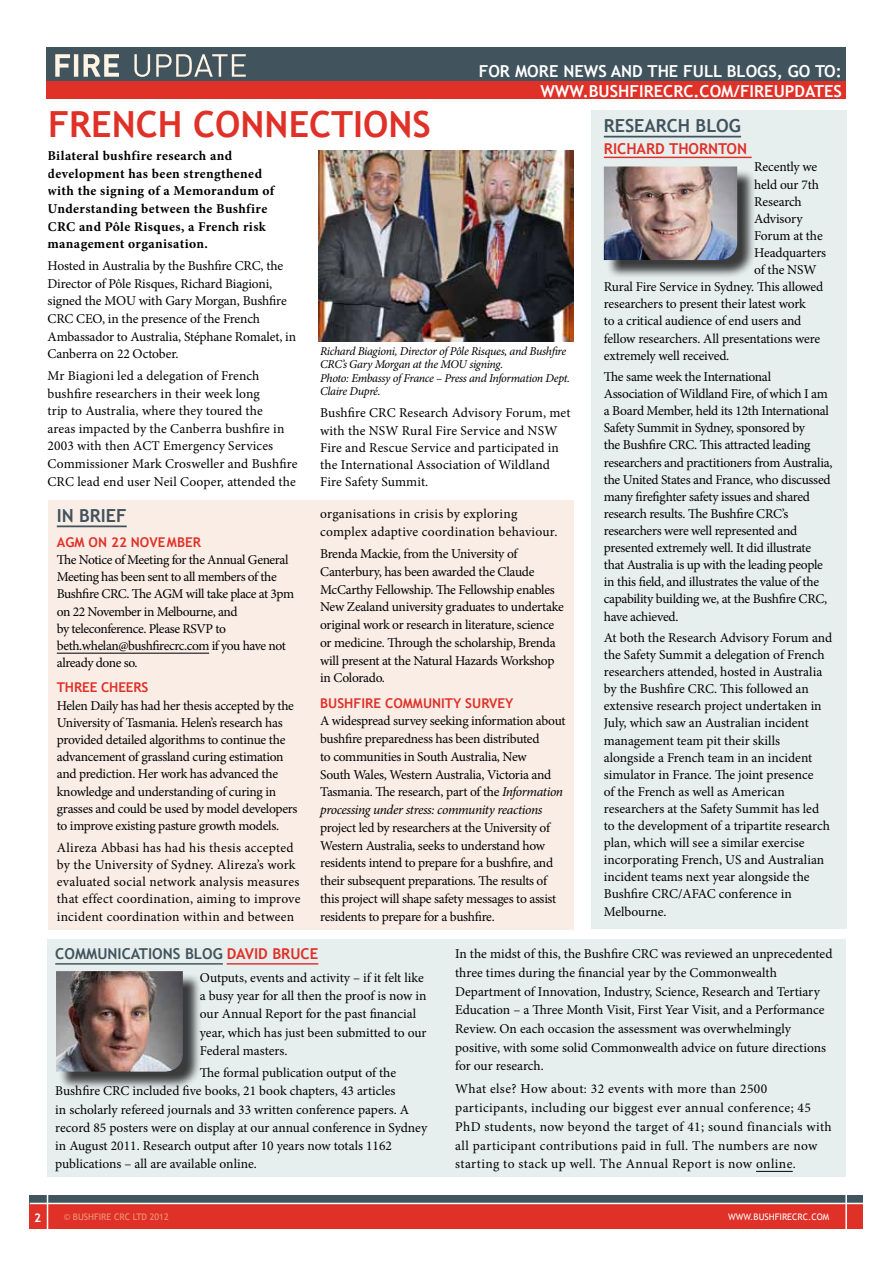
<style>
.page{position:relative;width:893px;height:1263px;background:#fff}
.page>*{position:absolute;margin:0;border:0;box-sizing:border-box;transform-origin:0 0}
.t1{font:700 36px "Trebuchet MS";color:#e03128}
.t2{font:700 18px "Trebuchet MS";color:#41535d}
.t3{font:700 16.5px/19.8px "Trebuchet MS";color:#fff;text-align:right}
.t4{font:700 15px "Trebuchet MS";color:#41535d}
.t5{font:700 15px "Trebuchet MS";color:#e03128}
.t6{font:13.5px/17.1px "Minion Pro";letter-spacing:-.01em;color:#000}
.t7{font:13.5px/17.5px "Minion Pro";letter-spacing:.01em;color:#000}
.t8{font:13.5px/17.2px "Minion Pro";letter-spacing:.02em;color:#000}
.t9{font:13.5px/18.8px "Minion Pro";letter-spacing:.03em;color:#000}
.t10{font:13.5px/17.2px "Minion Pro";letter-spacing:-.03em;color:#000}
.t11{font:700 13.5px/17.5px "Minion Pro";letter-spacing:.03em;color:#000}
.t12{font:700 13.5px "Trebuchet MS";color:#e03128}
.t13{font:italic 700 13.5px "Minion Pro";color:#fff}
.t14{font:italic 12px/13.5px "Minion Pro";letter-spacing:-.03em;color:#000}
.t15{font:700 12px "Trebuchet MS";color:#fff}
.t16{font:9px "Trebuchet MS";color:#ee977b}
.t17{font:9px "Trebuchet MS";color:#fff}
.s1{font-style:italic}
.s2{color:#e03128}
</style>
<div class="page">
<div style="left:48px;top:500px;width:526px;height:429px;background:#faede6"></div>
<hr style="left:57px;top:525px;width:70px;height:2px;background:#41535d">
<hr style="left:57px;top:653px;width:152px;height:1px;background:#000">
<img style="left:319px;top:150px;width:254px;height:192px">
<div style="left:591px;top:110px;width:255px;height:819px;background:#e7efee"></div>
<hr style="left:604px;top:136px;width:137px;height:1px;background:#41535d">
<hr style="left:604px;top:157px;width:148px;height:1px;background:#e03128">
<div style="left:606px;top:169px;width:150px;height:110px;background:#000;opacity:.75"></div>
<img style="left:604px;top:166px;width:133px;height:94px">
<div style="left:47px;top:940px;width:798px;height:237px;background:#e7efee"></div>
<hr style="left:55px;top:963px;width:168px;height:1px;background:#41535d">
<hr style="left:227px;top:963px;width:91px;height:1px;background:#e03128">
<hr style="left:756px;top:1171px;width:37px;height:1px;background:#000">
<div style="left:58px;top:973px;width:143px;height:117px;background:#000;opacity:.75"></div>
<img style="left:56px;top:971px;width:127px;height:100px">
<div style="left:47px;top:47px;width:799px;height:35px;background:#41535d"></div>
<div style="left:30px;top:1203px;width:833px;height:26px;background:#e03128"></div>
<div style="left:30px;top:1195px;width:833px;height:8px;background:#41535d"></div>
<hr style="left:30px;top:1203px;width:833px;height:1px;background:#fff">
<hr style="left:845px;top:1195px;width:2px;height:34px;background:#fff">
<hr style="left:47px;top:1195px;width:1px;height:34px;background:#fff">
<div style="left:47px;top:82px;width:799px;height:17px;background:#e03128"></div>
<svg style="left:55px;top:54px;width:191px;height:23px"></svg>
<p class="t3" style="left:479px;top:62px;width:365px">FOR MORE NEWS AND THE FULL BLOGS, GO TO:<br>WWW.BUSHFIRECRC.COM/FIREUPDATES</p>
<p class="t13" style="left:607px;top:65px;width:158px">www.bushfirecrc/fireupdates</p>
<h1 class="t1" style="left:48px;top:102px;width:381px">FRENCH CONNECTIONS</h1>
<p class="t11" style="left:48px;top:147px;width:228px">Bilateral bushfire research and development has been strengthened with the signing of a Memorandum of Understanding between the Bushfire CRC and Pôle Risques, a French risk management organisation.</p>
<p class="t6" style="left:48px;top:257px;width:250px;line-height:17.5px">Hosted in Australia by the Bushfire CRC, the Director of Pôle Risques, Richard Biagioni, signed the MOU with Gary Morgan, Bushfire CRC CEO, in the presence of the French Ambassador to Australia, Stéphane Romalet, in Canberra on 22 October.</p>
<p class="t7" style="left:48px;top:367px;width:251px">Mr Biagioni led a delegation of French bushfire researchers in their week long<br>trip to Australia, where they toured the<br>areas impacted by the Canberra bushfire in 2003 with then ACT Emergency Services Commissioner Mark Crosweller and Bushfire CRC lead end user Neil Cooper, attended the</p>
<h2 class="t2" style="left:57px;top:504px;width:43px">IN BRIEF</h2>
<p class="t12" style="left:57px;top:533px;width:146px">AGM ON 22 NOVEMBER</p>
<p class="t10" style="left:57px;top:551px;width:239px">The Notice of Meeting for the Annual General Meeting has been sent to all members of the Bushfire CRC. The AGM will take place at 3pm on 22 November in Melbourne, and<br>by teleconference. Please RSVP to beth.whelan@bushfirecrc.com if you have not already done so.</p>
<p class="t12" style="left:57px;top:679px;width:92px">THREE CHEERS</p>
<p class="t6" style="left:57px;top:697px;width:242px">Helen Daily has had her thesis accepted by the University of Tasmania. Helen’s research has provided detailed algorithms to continue the advancement of grassland curing estimation and prediction. Her work has advanced the knowledge and understanding of curing in grasses and could be used by model developers to improve existing pasture growth models.</p>
<p class="t8" style="left:57px;top:839px;width:245px">Alireza Abbasi has had his thesis accepted by the University of Sydney. Alireza’s work evaluated social network analysis measures that effect coordination, aiming to improve incident coordination within and between</p>
<p class="t14" style="left:320px;top:344px;width:251px">Richard Biagioni, Director of Pôle Risques, and Bushfire CRC’s Gary Morgan at the MOU signing.<br>Photo: Embassy of France – Press and Information Dept.<br>Claire Dupré.</p>
<p class="t7" style="left:320px;top:405px;width:252px;line-height:17.1px">Bushfire CRC Research Advisory Forum, met with the NSW Rural Fire Service and NSW Fire and Rescue Service and participated in the International Association of Wildland Fire Safety Summit.</p>
<p class="t8" style="left:320px;top:505px;width:239px;line-height:17.7px">organisations in crisis by exploring complex adaptive coordination behaviour.</p>
<p class="t6" style="left:320px;top:545px;width:245px;line-height:17.7px">Brenda Mackie, from the University of Canterbury, has been awarded the Claude McCarthy Fellowship. The Fellowship enables New Zealand university graduates to undertake original work or research in literature, science or medicine. Through the scholarship, Brenda will present at the Natural Hazards Workshop in Colorado.</p>
<p class="t12" style="left:320px;top:694px;width:195px">BUSHFIRE COMMUNITY SURVEY</p>
<p class="t6" style="left:320px;top:712px;width:247px;line-height:17.7px">A widespread survey seeking information about bushfire preparedness has been distributed<br>to communities in South Australia, New<br>South Wales, Western Australia, Victoria and Tasmania. The research, part of the <span class="s1">Information processing under stress: community reactions</span></p>
<p class="t6" style="left:320px;top:819px;width:238px;line-height:17.7px">project led by researchers at the University of Western Australia, seeks to understand how residents intend to prepare for a bushfire, and their subsequent preparations. The results of this project will shape safety messages to assist residents to prepare for a bushfire.</p>
<h2 class="t2" style="left:604px;top:114px;width:139px">RESEARCH BLOG</h2>
<p class="t5" style="left:604px;top:140px;width:145px">RICHARD THORNTON</p>
<p class="t6" style="left:754px;top:159px;width:65px">Recently we</p>
<p class="t6" style="left:754px;top:176px;width:66px">held our 7th</p>
<p class="t6" style="left:754px;top:193px;width:49px">Research</p>
<p class="t6" style="left:754px;top:210px;width:50px">Advisory</p>
<p class="t6" style="left:754px;top:227px;width:70px">Forum at the</p>
<p class="t6" style="left:754px;top:244px;width:73px">Headquarters</p>
<p class="t6" style="left:754px;top:261px;width:64px">of the NSW</p>
<p class="t6" style="left:604px;top:278px;width:221px">Rural Fire Service in Sydney. This allowed</p>
<p class="t6" style="left:604px;top:296px;width:204px">researchers to present their latest work</p>
<p class="t6" style="left:604px;top:313px;width:199px">to a critical audience of end users and</p>
<p class="t6" style="left:604px;top:330px;width:218px">fellow researchers. All presentations were</p>
<p class="t6" style="left:604px;top:347px;width:127px">extremely well received.</p>
<p class="t6" style="left:604px;top:368px;width:230px">The same week the International Association of Wildland Fire, of which I am a Board Member, held its 12th International Safety Summit in Sydney, sponsored by<br>the Bushfire CRC. This attracted leading researchers and practitioners from Australia, the United States and France, who discussed many firefighter safety issues and shared research results. The Bushfire CRC’s researchers were well represented and presented extremely well. It did illustrate that Australia is up with the leading people in this field, and illustrates the value of the capability building we, at the Bushfire CRC, have achieved.</p>
<p class="t6" style="left:604px;top:629px;width:230px">At both the Research Advisory Forum and the Safety Summit a delegation of French researchers attended, hosted in Australia by the Bushfire CRC. This followed an extensive research project undertaken in July, which saw an Australian incident management team pit their skills alongside a French team in an incident simulator in France. The joint presence<br>of the French as well as American researchers at the Safety Summit has led to the development of a tripartite research plan, which will see a similar exercise incorporating French, US and Australian incident teams next year alongside the Bushfire CRC/AFAC conference in Melbourne.</p>
<p class="t4" style="left:55px;top:945px;width:10px">COMMUNICATION</p>
<p class="t4" style="left:173px;top:945px;width:63px">S BLOG <span class="s2">DAVID</span></p>
<p class="t5" style="left:272px;top:945px;width:19px">BRUCE</p>
<p class="t6" style="left:200px;top:968px;width:228px;line-height:18.3px">Outputs, events and activity – if it felt like a busy year for all then the proof is now in our Annual Report for the past financial year, which has just been submitted to our Federal masters.</p>
<p class="t6" style="left:55px;top:1064px;width:373px;line-height:18.3px;text-indent:145px">The formal publication output of the Bushfire CRC included five books, 21 book chapters, 43 articles<br>in scholarly refereed journals and 33 written conference papers. A record 85 posters were on display at our annual conference in Sydney in August 2011. Research output after 10 years now totals 1162 publications – all are available online.</p>
<p class="t6" style="left:455px;top:944px;width:379px;line-height:18.8px">In the midst of this, the Bushfire CRC was reviewed an unprecedented three times during the financial year by the Commonwealth Department of Innovation, Industry, Science, Research and Tertiary Education – a Three Month Visit, First Year Visit, and a Performance Review. On each occasion the assessment was overwhelmingly positive, with some solid Commonwealth advice on future directions for our research.</p>
<p class="t9" style="left:455px;top:1080px;width:378px">What else? How about: 32 events with more than 2500 participants, including our biggest ever annual conference; 45<br>PhD students, now beyond the target of 41; sound financials with all participant contributions paid in full. The numbers are now starting to stack up well. The Annual Report is now online.</p>
<p class="t15" style="left:34px;top:1210px;width:9px">2</p>
<p class="t16" style="left:64px;top:1211px;width:106px">© BUSHFIRE CRC LTD 2012</p>
<p class="t17" style="left:728px;top:1211px;width:103px">WWW.BUSHFIRECRC.COM</p>
</div>
